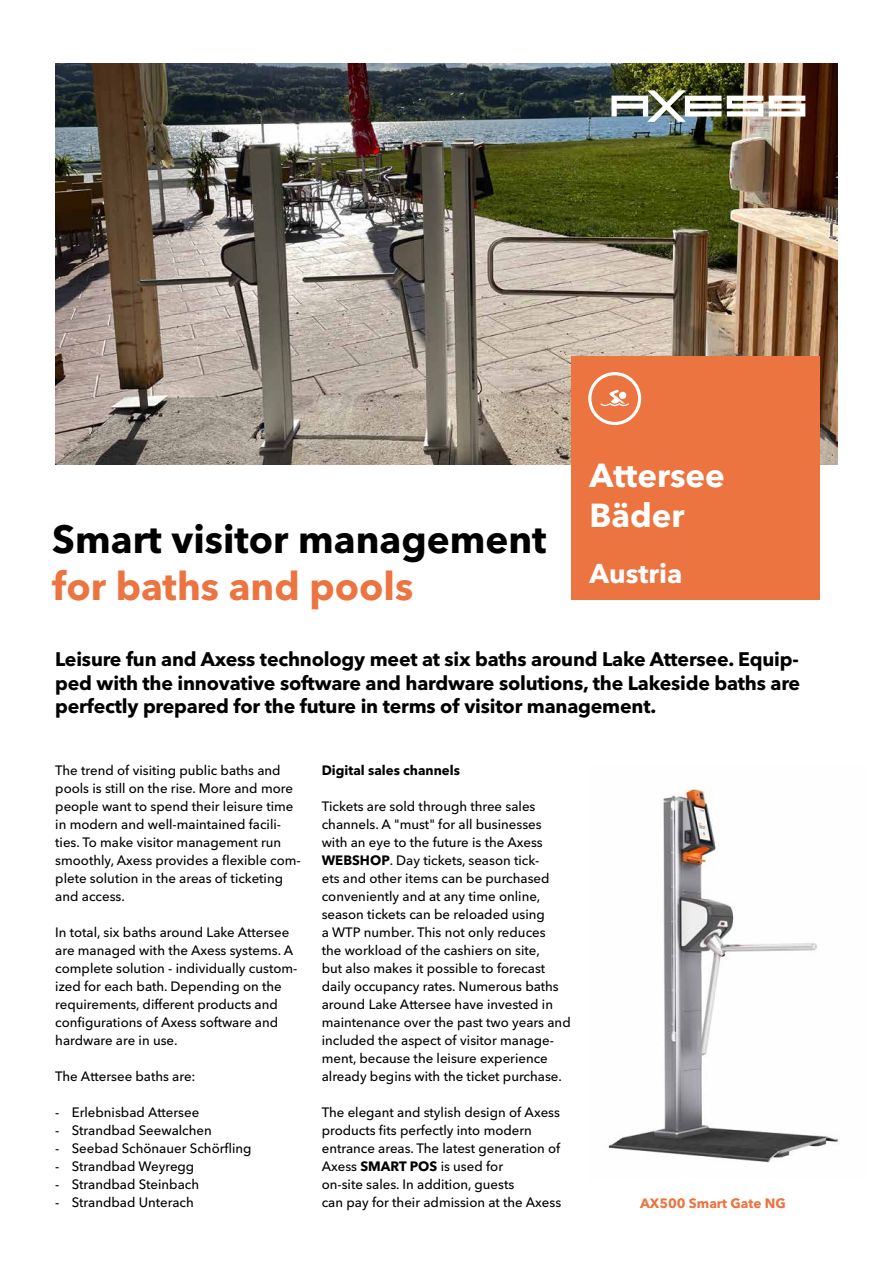
<style>
.page{position:relative;width:893px;height:1263px;background:#fff}
.page>*{position:absolute;margin:0;border:0;box-sizing:border-box;transform-origin:0 0}
.t1{font:700 39px "Avenir Next Cyr";color:#000}
.t2{font:700 39px "Avenir Next Cyr";color:#eb7440}
.t3{font:700 33px/39.6px "Avenir Next Cyr";color:#fff}
.t4{font:700 27px "Avenir Next Cyr";color:#fff}
.t5{font:700 19.5px/23.4px "Avenir Next Cyr";letter-spacing:-.01em;color:#000;text-align:justify}
.t6{font:500 13.5px/18px "Avenir Next Cyr";color:#000}
.t7{font:700 13.5px "Avenir Next Cyr";color:#000}
.t8{font:700 13.5px "Avenir Next Cyr";color:#eb7440}
.s1{font-weight:700}
</style>
<div class="page">
<img style="left:55px;top:64px;width:783px;height:401px">
<div style="left:571px;top:356px;width:249px;height:244px;background:#eb7440"></div>
<svg style="left:727px;top:96px;width:36px;height:21px"></svg>
<svg style="left:769px;top:96px;width:36px;height:21px"></svg>
<img style="left:611px;top:90px;width:110px;height:32px">
<img style="left:608px;top:788px;width:232px;height:375px">
<svg style="left:588px;top:372px;width:53px;height:53px"></svg>
<h1 class="t1" style="left:52px;top:516px;width:496px">Smart visitor management</h1>
<h1 class="t2" style="left:52px;top:562px;width:362px">for baths and pools</h1>
<h2 class="t3" style="left:589px;top:456px;width:137px">Attersee<br>Bäder</h2>
<h3 class="t4" style="left:589px;top:557px;width:95px">Austria</h3>
<h3 class="t5" style="left:55px;top:648px;width:746px">Leisure fun and Axess technology meet at six baths around Lake Attersee. Equip&shy;ped with the innovative software and hardware solutions, the Lakeside baths are perfectly prepared for the future in terms of visitor management.</h3>
<p class="t6" style="left:55px;top:761px;width:247px">The trend of visiting public baths and pools is still on the rise. More and more people want to spend their leisure time in modern and well-maintained facili&shy;ties. To make visitor management run smoothly, Axess provides a flexible com&shy;plete solution in the areas of ticketing and access.</p>
<p class="t6" style="left:55px;top:923px;width:244px">In total, six baths around Lake Attersee are managed with the Axess systems. A complete solution - individually custom&shy;ized for each bath. Depending on the requirements, different products and configurations of Axess software and hardware are in use.</p>
<p class="t6" style="left:55px;top:1067px;width:142px">The Attersee baths are:</p>
<p class="t6" style="left:55px;top:1103px;width:146px">- Erlebnisbad Attersee</p>
<p class="t6" style="left:55px;top:1121px;width:158px">- Strandbad Seewalchen</p>
<p class="t6" style="left:55px;top:1139px;width:198px">- Seebad Schönauer Schörfling</p>
<p class="t6" style="left:55px;top:1157px;width:141px">- Strandbad Weyregg</p>
<p class="t6" style="left:55px;top:1175px;width:145px">- Strandbad Steinbach</p>
<p class="t6" style="left:55px;top:1193px;width:140px">- Strandbad Unterach</p>
<p class="t7" style="left:322px;top:762px;width:140px">Digital sales channels</p>
<p class="t6" style="left:322px;top:797px;width:250px">Tickets are sold through three sales channels. A "must" for all businesses with an eye to the future is the Axess <span class="s1">WEBSHOP</span>. Day tickets, season tick-<br>ets and other items can be purchased conveniently and at any time online, season tickets can be reloaded using<br>a WTP number. This not only reduces<br>the workload of the cashiers on site,<br>but also makes it possible to forecast daily occupancy rates. Numerous baths around Lake Attersee have invested in maintenance over the past two years and included the aspect of visitor manage&shy;ment, because the leisure experience already begins with the ticket purchase.</p>
<p class="t6" style="left:322px;top:1103px;width:241px">The elegant and stylish design of Axess products fits perfectly into modern entrance areas. The latest generation of Axess <span class="s1">SMART POS</span> is used for<br>on-site sales. In addition, guests<br>can pay for their admission at the Axess</p>
<p class="t8" style="left:640px;top:1195px;width:147px">AX500 Smart Gate NG</p>
</div>
